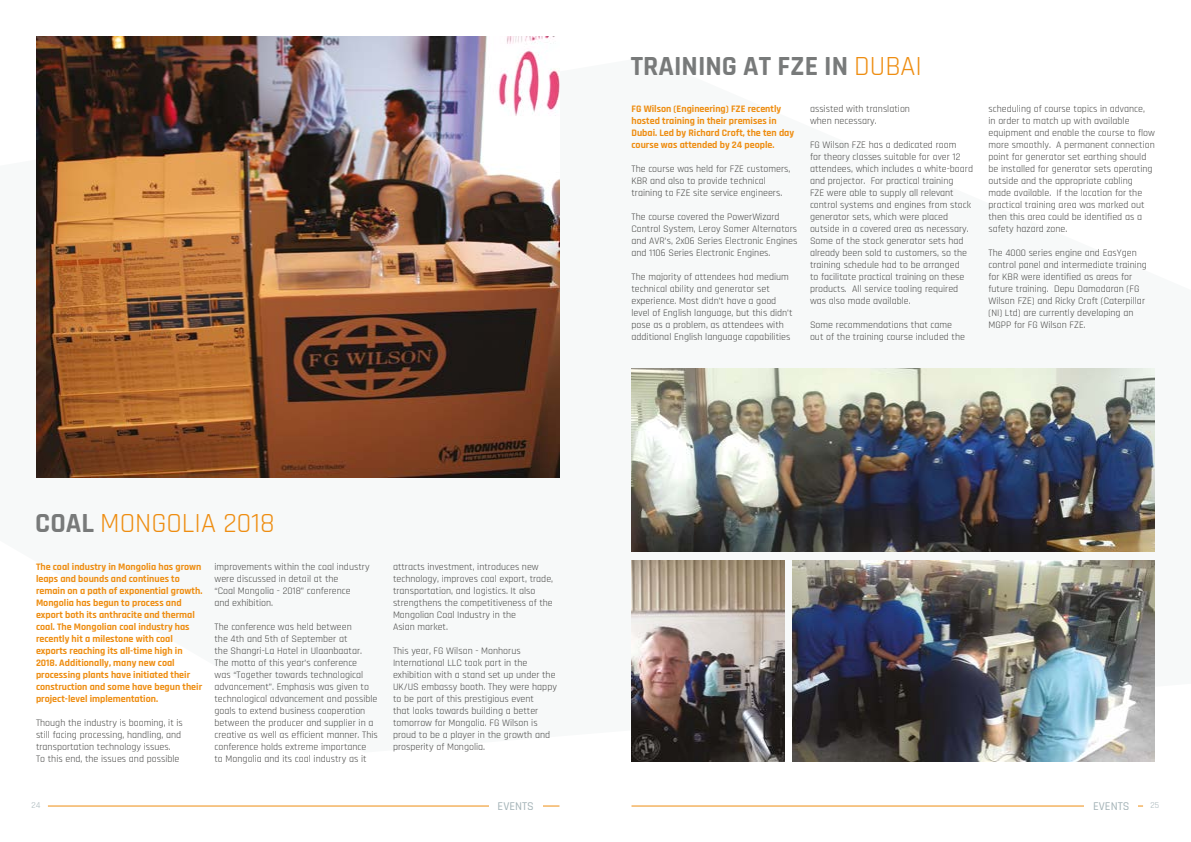
<style>
.page{position:relative;width:1191px;height:842px;background:#fff}
.page>*{position:absolute;margin:0;border:0;box-sizing:border-box;transform-origin:0 0}
.t1{font:700 28px "Rajdhani";color:#787a7a}
.t2{font:28px "Rajdhani";color:#ee8d11}
.t3{font:500 12px "Rajdhani";color:#a4b3b7}
.t4{font:10px/12px "Rajdhani";color:#464644}
.t5{font:700 10px/12px "Rajdhani";color:#ee8d11}
.t6{font:9px "Rajdhani";color:#a4b3b7}
.s1{font-weight:700;color:#787a7a}
.s2{font-weight:400;color:#ee8d11}
</style>
<div class="page">
<hr style="left:48px;top:806px;width:511px;height:1px;background:#ee8d11">
<hr style="left:631px;top:806px;width:512px;height:1px;background:#ee8d11">
<div style="left:1084px;top:790px;width:54px;height:28px;background:#fff"></div>
<img style="left:631px;top:369px;width:523px;height:182px">
<img style="left:631px;top:561px;width:153px;height:201px">
<img style="left:792px;top:560px;width:362px;height:201px">
<img style="left:36px;top:36px;width:523px;height:442px">
<div style="left:489px;top:790px;width:53px;height:28px;background:#fff"></div>
<h1 class="t2" style="left:35px;top:507px;width:241px"><span class="s1">COAL</span> MONGOLIA 2018</h1>
<p class="t5" style="left:36px;top:561px;width:168px">The coal industry in Mongolia has grown leaps and bounds and continues to remain on a path of exponential growth.<br>Mongolia has begun to process and export both its anthracite and thermal coal. The Mongolian coal industry has recently hit a milestone with coal exports reaching its all-time high in 2018. Additionally, many new coal processing plants have initiated their construction and some have begun their project-level implementation.</p>
<p class="t4" style="left:36px;top:717px;width:148px">Though the industry is booming, it is still facing processing, handling, and transportation technology issues.<br>To this end, the issues and possible</p>
<p class="t4" style="left:214px;top:561px;width:157px">improvements within the coal industry were discussed in detail at the<br>“Coal Mongolia - 2018” conference<br>and exhibition.</p>
<p class="t4" style="left:214px;top:621px;width:165px">The conference was held between<br>the 4th and 5th of September at<br>the Shangri-La Hotel in Ulaanbaatar.<br>The motto of this year’s conference<br>was “Together towards technological advancement”. Emphasis was given to technological advancement and possible goals to extend business cooperation between the producer and supplier in a creative as well as efficient manner. This conference holds extreme importance<br>to Mongolia and its coal industry as it</p>
<p class="t4" style="left:393px;top:561px;width:162px">attracts investment, introduces new technology, improves coal export, trade, transportation, and logistics. It also strengthens the competitiveness of the Mongolian Coal Industry in the<br>Asian market.</p>
<p class="t4" style="left:393px;top:645px;width:165px">This year, FG Wilson - Monhorus International LLC took part in the exhibition with a stand set up under the UK/US embassy booth. They were happy to be part of this prestigious event<br>that looks towards building a better tomorrow for Mongolia. FG Wilson is proud to be a player in the growth and prosperity of Mongolia.</p>
<h1 class="t1" style="left:631px;top:49px;width:293px">TRAINING AT FZE IN <span class="s2">DUBAI</span></h1>
<p class="t5" style="left:631px;top:103px;width:164px">FG Wilson (Engineering) FZE recently hosted training in their premises in Dubai. Led by Richard Croft, the ten day course was attended by 24 people.</p>
<p class="t4" style="left:631px;top:163px;width:160px">The course was held for FZE customers,<br>KBR and also to provide technical training to FZE site service engineers.</p>
<p class="t4" style="left:631px;top:211px;width:167px">The course covered the PowerWizard Control System, Leroy Somer Alternators and AVR’s, 2x06 Series Electronic Engines and 1106 Series Electronic Engines.</p>
<p class="t4" style="left:631px;top:271px;width:162px">The majority of attendees had medium technical ability and generator set experience. Most didn’t have a good level of English language, but this didn’t pose as a problem, as attendees with additional English language capabilities</p>
<p class="t4" style="left:810px;top:103px;width:102px">assisted with translation when necessary.</p>
<p class="t4" style="left:810px;top:139px;width:165px">FG Wilson FZE has a dedicated room<br>for theory classes suitable for over 12 attendees, which includes a white-board and projector. For practical training<br>FZE were able to supply all relevant control systems and engines from stock generator sets, which were placed outside in a covered area as necessary.<br>Some of the stock generator sets had already been sold to customers, so the training schedule had to be arranged<br>to facilitate practical training on these products. All service tooling required was also made available.</p>
<p class="t4" style="left:810px;top:319px;width:157px">Some recommendations that came out of the training course included the</p>
<p class="t4" style="left:988px;top:103px;width:168px">scheduling of course topics in advance,<br>in order to match up with available equipment and enable the course to flow more smoothly. A permanent connection point for generator set earthing should be installed for generator sets operating outside and the appropriate cabling made available. If the location for the practical training area was marked out then this area could be identified as a safety hazard zone.</p>
<p class="t4" style="left:988px;top:247px;width:160px">The 4000 series engine and EasYgen control panel and intermediate training for KBR were identified as areas for future training. Depu Damodaran (FG Wilson FZE) and Ricky Croft (Caterpillar (NI) Ltd) are currently developing an MGPP for FG Wilson FZE.</p>
<p class="t6" style="left:32px;top:800px;width:10px">24</p>
<p class="t3" style="left:1093px;top:799px;width:38px">EVENTS</p>
<p class="t6" style="left:1150px;top:800px;width:10px">25</p>
<p class="t3" style="left:497px;top:799px;width:38px">EVENTS</p>
</div>
